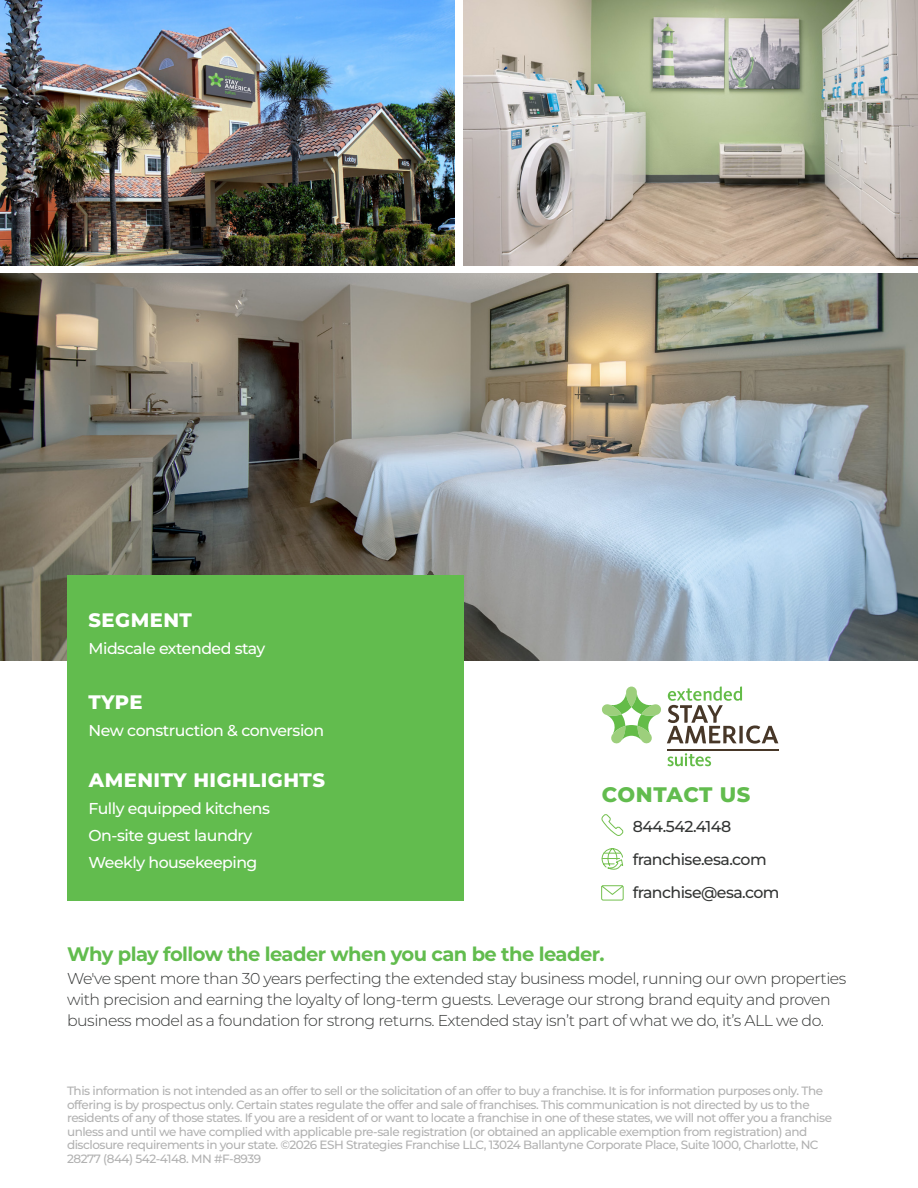
<style>
.page{position:relative;width:918px;height:1188px;background:#fff}
.page>*{position:absolute;margin:0;border:0;box-sizing:border-box;transform-origin:0 0}
.t1{font:800 21px "Montserrat";letter-spacing:.02em;color:#62bc4e}
.t2{font:700 19.5px "Montserrat";letter-spacing:-.03em;color:#62bc4e}
.t3{font:800 19.5px "Montserrat";letter-spacing:.025em;color:#fff}
.t4{font:300 15.75px/21px "Montserrat";letter-spacing:-.03em;color:#333534}
.t5{font:500 15.75px/27px "Montserrat";letter-spacing:-.03em;color:#fff}
.t6{font:500 15.75px/33px "Montserrat";letter-spacing:-.035em;color:#333534}
.t7{font:500 12px/13.5px "Montserrat";letter-spacing:-.04em;color:#b2b2b2}
</style>
<div class="page">
<img style="left:0;top:273px;width:918px;height:388px">
<img style="left:464px;top:0;width:454px;height:266px">
<img style="left:0;top:0;width:454px;height:266px">
<div style="left:67px;top:575px;width:397px;height:326px;background:#62bc4e"></div>
<svg style="left:602px;top:687px;width:176px;height:57px"></svg>
<hr style="left:667px;top:749px;width:112px;height:1px;background:#473728">
<svg style="left:667px;top:753px;width:44px;height:13px"></svg>
<svg style="left:602px;top:848px;width:21px;height:22px"></svg>
<svg style="left:601px;top:885px;width:23px;height:16px"></svg>
<svg style="left:601px;top:814px;width:22px;height:22px"></svg>
<h2 class="t3" style="left:89px;top:605px;width:105px">SEGMENT</h2>
<h3 class="t5" style="left:89px;top:636px;width:178px">Midscale extended stay</h3>
<h2 class="t3" style="left:89px;top:688px;width:56px">TYPE</h2>
<h3 class="t5" style="left:89px;top:718px;width:237px">New construction &amp; conversion</h3>
<h2 class="t3" style="left:89px;top:766px;width:238px">AMENITY HIGHLIGHTS</h2>
<h3 class="t5" style="left:89px;top:796px;width:183px">Fully equipped kitchens<br>On-site guest laundry<br>Weekly housekeeping</h3>
<h1 class="t1" style="left:602px;top:779px;width:150px">CONTACT US</h1>
<h3 class="t6" style="left:633px;top:811px;width:148px">844.542.4148 franchise.esa.com franchise@esa.com</h3>
<h2 class="t2" style="left:67px;top:940px;width:539px">Why play follow the leader when you can be the leader.</h2>
<p class="t4" style="left:67px;top:967px;width:781px">We've spent more than 30 years perfecting the extended stay business model, running our own properties with precision and earning the loyalty of long-term guests. Leverage our strong brand equity and proven business model as a foundation for strong returns. Extended stay isn’t part of what we do, it’s ALL we do.</p>
<p class="t7" style="left:67px;top:1085px;width:766px">This information is not intended as an offer to sell or the solicitation of an offer to buy a franchise. It is for information purposes only. The offering is by prospectus only. Certain states regulate the offer and sale of franchises. This communication is not directed by us to the residents of any of those states. If you are a resident of or want to locate a franchise in one of these states, we will not offer you a franchise unless and until we have complied with applicable pre-sale registration (or obtained an applicable exemption from registration) and disclosure requirements in your state. ©2026 ESH Strategies Franchise LLC, 13024 Ballantyne Corporate Place, Suite 1000, Charlotte, NC 28277 (844) 542-4148. MN #F-8939</p>
</div>
